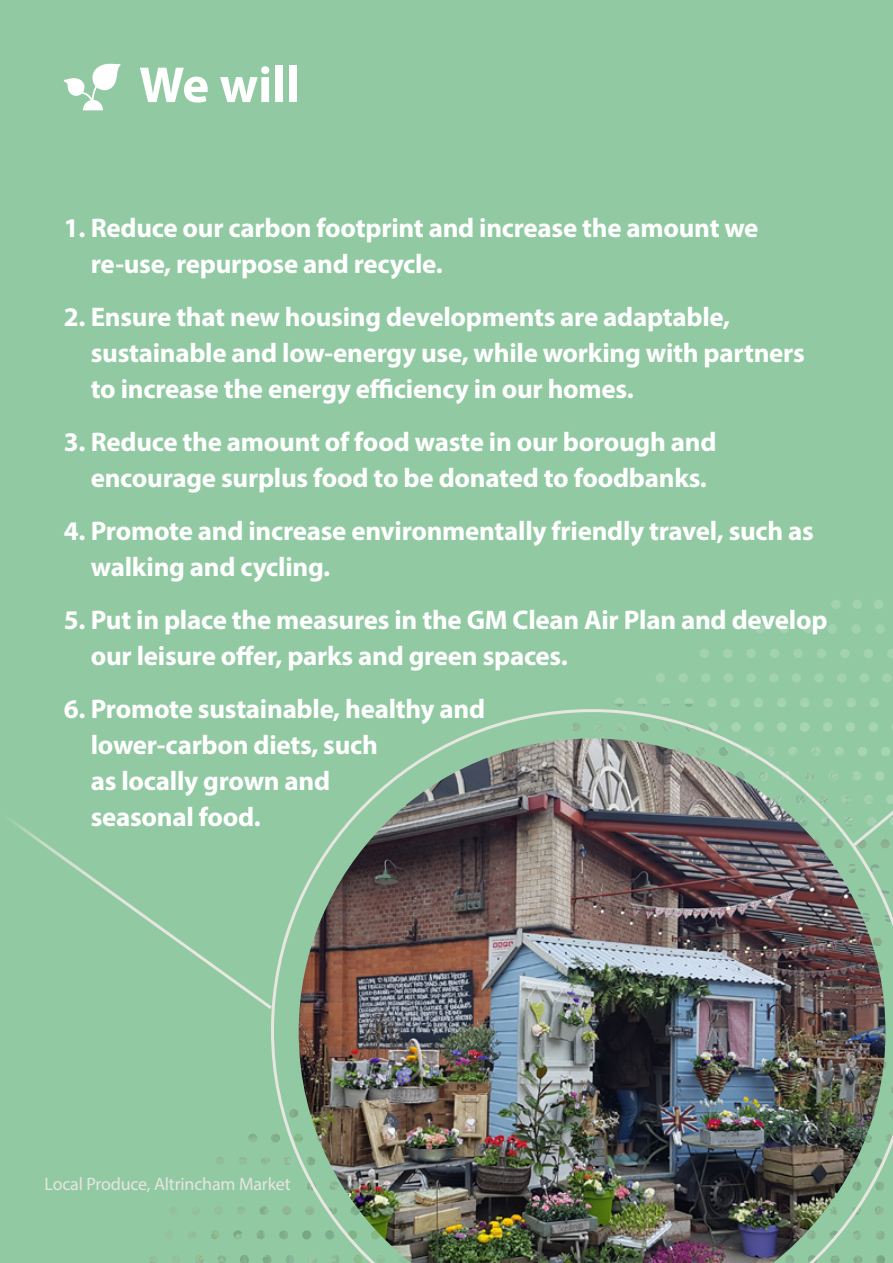
<style>
.page{position:relative;width:893px;height:1263px;background:#91caa2}
.page>*{position:absolute;margin:0;border:0;box-sizing:border-box;transform-origin:0 0}
.t1{font:700 51px "Myriad Pro";color:#fff}
.t2{font:700 27px/36px "Myriad Pro";letter-spacing:-.01em;color:#fff}
.t3{font:18px "Myriad Pro";letter-spacing:-.01em;color:#e6e6e1}
</style>
<div class="page">
<div style="left:64px;top:600px;width:784px;height:663px;background:#91caa2"></div>
<img style="left:534px;top:704px;width:314px;height:5px">
<svg style="left:271px;top:709px;width:622px;height:554px;background:#95caa4"></svg>
<img style="left:299px;top:738px;width:586px;height:525px">
<div style="left:848px;top:262px;width:45px;height:588px;background:#91caa2"></div>
<div style="left:0;top:779px;width:275px;height:233px;background:#91caa2"></div>
<div style="left:45px;top:1177px;width:250px;height:22px;background:#91caa2"></div>
<svg style="left:64px;top:64px;width:57px;height:46px"></svg>
<h1 class="t1" style="left:139px;top:52px;width:163px">We will</h1>
<p class="t2" style="left:91px;top:209px;width:669px;text-indent:-27px">1. Reduce our carbon footprint and increase the amount we re-use, repurpose and recycle.</p>
<p class="t2" style="left:91px;top:298px;width:716px;text-indent:-27px">2. Ensure that new housing developments are adaptable, sustainable and low-energy use, while working with partners to increase the energy efficiency in our homes.</p>
<p class="t2" style="left:91px;top:423px;width:627px;text-indent:-27px">3. Reduce the amount of food waste in our borough and encourage surplus food to be donated to foodbanks.</p>
<p class="t2" style="left:91px;top:512px;width:725px;text-indent:-27px">4. Promote and increase environmentally friendly travel, such as walking and cycling.</p>
<p class="t2" style="left:91px;top:601px;width:738px;text-indent:-27px">5. Put in place the measures in the GM Clean Air Plan and develop our leisure offer, parks and green spaces.</p>
<p class="t2" style="left:91px;top:690px;width:396px;text-indent:-27px">6. Promote sustainable, healthy and lower-carbon diets, such<br>as locally grown and<br>seasonal food.</p>
<p class="t3" style="left:45px;top:1173px;width:248px">Local Produce, Altrincham Market</p>
</div>
